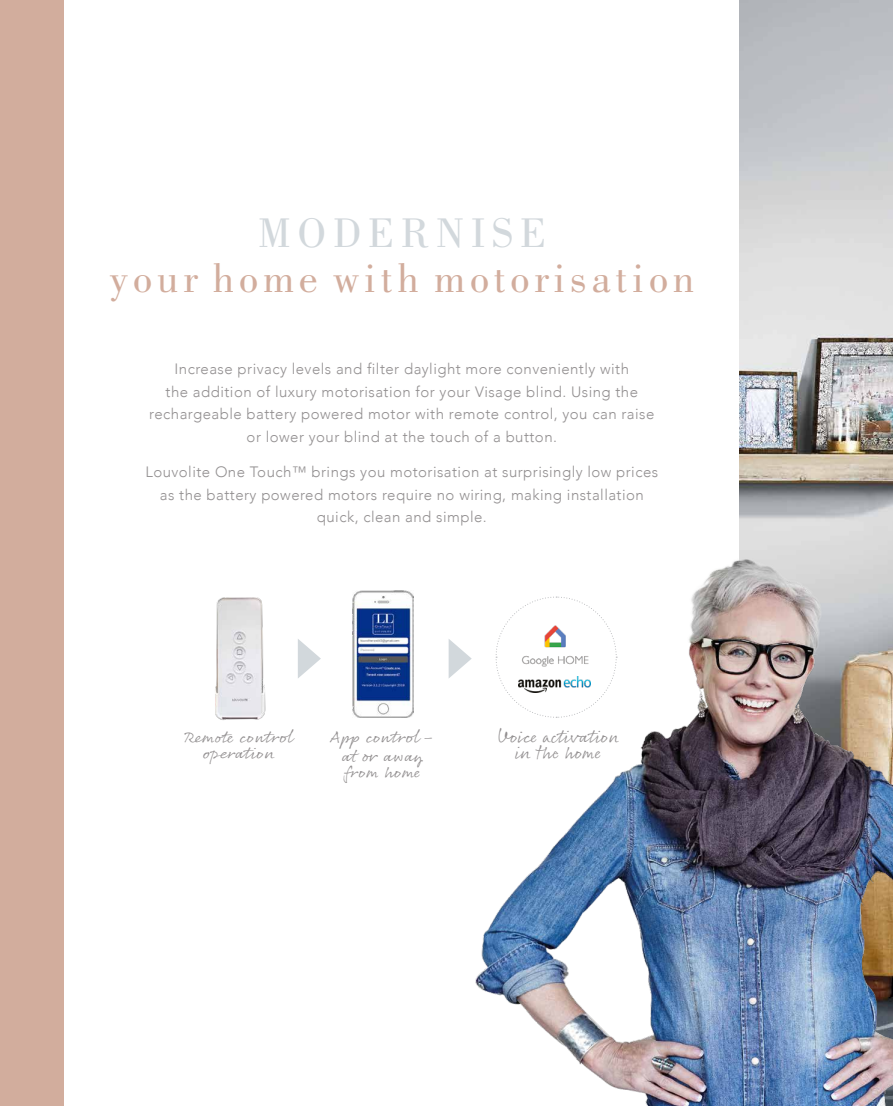
<style>
.page{position:relative;width:893px;height:1106px;background:#fff}
.page>*{position:absolute;margin:0;border:0;box-sizing:border-box;transform-origin:0 0}
.t1{font:43.5px "Bodoni BT";letter-spacing:.11em;color:#d2ad9d}
.t2{font:43.5px "Bodoni BT";letter-spacing:.15em;color:#d2d8dc}
.t3{font:18.45px/16.2px "Rollerscript Smooth";letter-spacing:.01em;color:#939091;text-align:center}
.t4{font:16.65px/18.6px "Rollerscript Smooth";letter-spacing:.01em;color:#939091;text-align:center;scale:1.11 1}
.t5{font:300 15px/22.5px "Avenir";letter-spacing:.03em;color:#939091;text-align:center}
</style>
<div class="page">
<div style="left:0;top:0;width:64px;height:1106px;background:#d2ad9d"></div>
<img style="left:740px;top:0;width:153px;height:551px">
<svg style="left:298px;top:639px;width:23px;height:39px"></svg>
<img style="left:353px;top:591px;width:60px;height:126px">
<img style="left:215px;top:597px;width:51px;height:123px">
<img style="left:448px;top:551px;width:445px;height:555px">
<h1 class="t2" style="left:258px;top:206px;width:290px">MODERNISE</h1>
<h1 class="t1" style="left:109px;top:251px;width:586px">your home with motorisation</h1>
<p class="t5" style="left:149px;top:358px;width:507px">Increase privacy levels and filter daylight more conveniently with<br>the addition of luxury motorisation for your Visage blind. Using the rechargeable battery powered motor with remote control, you can raise or lower your blind at the touch of a button.</p>
<p class="t5" style="left:145px;top:460px;width:514px">Louvolite One Touch™ brings you motorisation at surprisingly low prices as the battery powered motors require no wiring, making installation quick, clean and simple.</p>
<p class="t4" style="left:184px;top:728px;width:101px;line-height:16.2px">Remote control operation</p>
<p class="t4" style="left:331px;top:727px;width:95px">App control - at or away</p>
<p class="t4" style="left:345px;top:762px;width:69px">from home</p>
<p class="t3" style="left:497px;top:727px;width:123px">Voice activation in the home</p>
</div>
